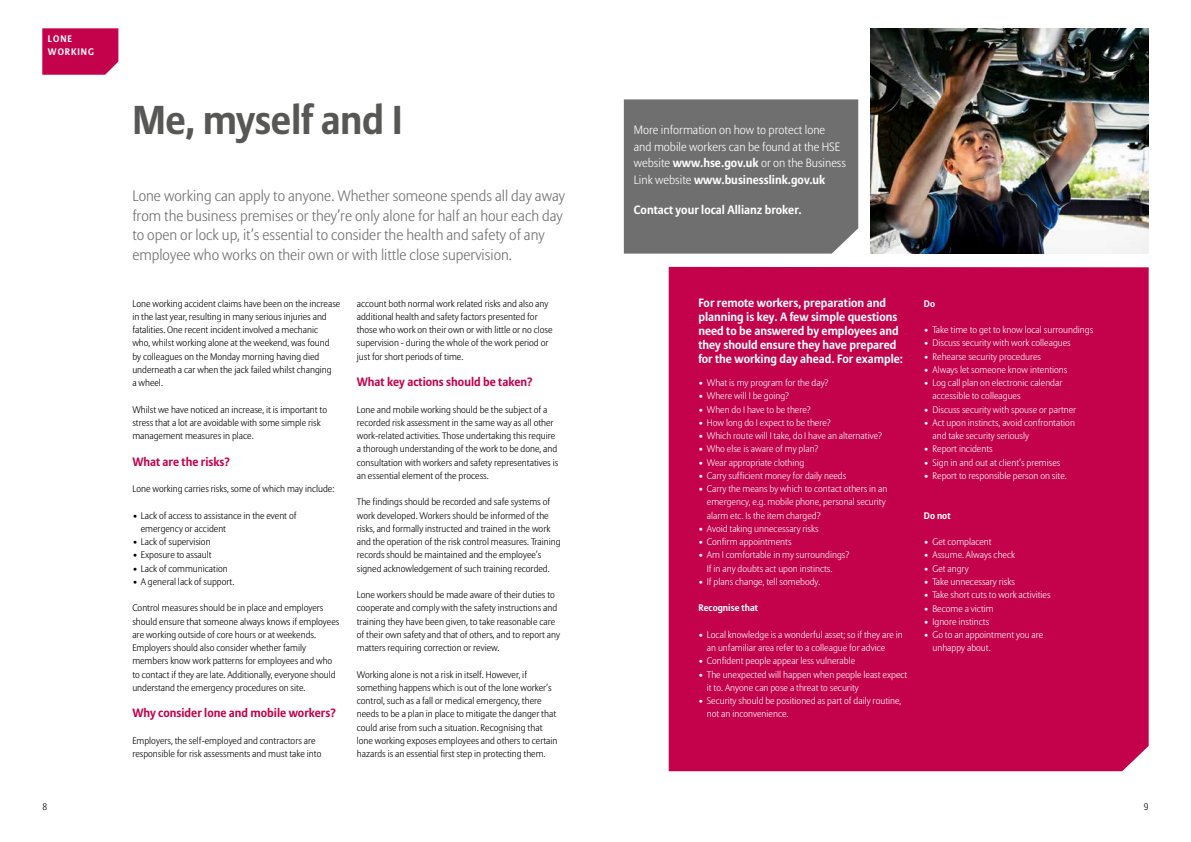
<style>
.page{position:relative;width:1191px;height:842px;background:#fff}
.page>*{position:absolute;margin:0;border:0;box-sizing:border-box;transform-origin:0 0}
.t1{font:700 40px "Allianz Sans";letter-spacing:-.01em;color:#575756}
.t2{font:300 15px/19.9px "Allianz Sans";color:#706f6f}
.t3{font:700 12px/14px "Allianz Sans";color:#fff}
.t4{font:300 12px/16.6px "Allianz Sans";color:#fff}
.t5{font:700 12px "Allianz Sans";color:#c4014b}
.t6{font:300 9.5px/13.3px "Allianz Sans";color:#000}
.t7{font:300 9.5px/13.3px "Allianz Sans";color:#fff}
.t8{font:700 9.5px "Allianz Sans";color:#fff}
.t9{font:700 9.5px/13.3px "Allianz Sans";letter-spacing:.1em;color:#fff}
.s1{font-weight:700}
</style>
<div class="page">
<div style="left:669px;top:267px;width:479px;height:504px;background:#c4014b"></div>
<svg style="left:42px;top:28px;width:76px;height:47px"></svg>
<div style="left:624px;top:99px;width:234px;height:155px;background:#706f6f"></div>
<img style="left:870px;top:28px;width:278px;height:226px">
<p class="t9" style="left:48px;top:32px;width:48px">LONE<br>WORKING</p>
<h1 class="t1" style="left:132px;top:95px;width:272px">Me, myself and I</h1>
<p class="t2" style="left:132px;top:186px;width:434px">Lone working can apply to anyone. Whether someone spends all day away from the business premises or they’re only alone for half an hour each day to open or lock up, it’s essential to consider the health and safety of any employee who works on their own or with little close supervision.</p>
<p class="t6" style="left:357px;top:297px;width:197px">account both normal work related risks and also any additional health and safety factors presented for those who work on their own or with little or no close supervision - during the whole of the work period or just for short periods of time.</p>
<p class="t5" style="left:357px;top:374px;width:177px">What key actions should be taken?</p>
<p class="t6" style="left:357px;top:403px;width:203px">Lone and mobile working should be the subject of a recorded risk assessment in the same way as all other work-related activities. Those undertaking this require a thorough understanding of the work to be done, and consultation with workers and safety representatives is an essential element of the process.</p>
<p class="t6" style="left:357px;top:496px;width:205px">The findings should be recorded and safe systems of work developed. Workers should be informed of the risks, and formally instructed and trained in the work and the operation of the risk control measures. Training records should be maintained and the employee’s signed acknowledgement of such training recorded.</p>
<p class="t6" style="left:357px;top:589px;width:205px">Lone workers should be made aware of their duties to cooperate and comply with the safety instructions and training they have been given, to take reasonable care of their own safety and that of others, and to report any matters requiring correction or review.</p>
<p class="t6" style="left:357px;top:668px;width:202px">Working alone is not a risk in itself. However, if something happens which is out of the lone worker’s control, such as a fall or medical emergency, there needs to be a plan in place to mitigate the danger that could arise from such a situation. Recognising that lone working exposes employees and others to certain hazards is an essential first step in protecting them.</p>
<p class="t6" style="left:132px;top:297px;width:210px">Lone working accident claims have been on the increase in the last year, resulting in many serious injuries and fatalities. One recent incident involved a mechanic<br>who, whilst working alone at the weekend, was found by colleagues on the Monday morning having died underneath a car when the jack failed whilst changing<br>a wheel.</p>
<p class="t6" style="left:132px;top:403px;width:196px">Whilst we have noticed an increase, it is important to stress that a lot are avoidable with some simple risk management measures in place.</p>
<p class="t5" style="left:132px;top:454px;width:99px">What are the risks?</p>
<p class="t6" style="left:132px;top:483px;width:203px">Lone working carries risks, some of which may include:</p>
<p class="t6" style="left:141px;top:509px;width:157px;text-indent:-9px"><span class="s1">•</span> Lack of access to assistance in the event of emergency or accident</p>
<p class="t6" style="left:132px;top:536px;width:80px"><span class="s1">•</span> Lack of supervision</p>
<p class="t6" style="left:132px;top:549px;width:81px"><span class="s1">•</span> Exposure to assault</p>
<p class="t6" style="left:132px;top:562px;width:97px"><span class="s1">•</span> Lack of communication</p>
<p class="t6" style="left:132px;top:575px;width:103px"><span class="s1">•</span> A general lack of support.</p>
<p class="t6" style="left:132px;top:602px;width:209px">Control measures should be in place and employers should ensure that someone always knows if employees are working outside of core hours or at weekends.<br>Employers should also consider whether family members know work patterns for employees and who to contact if they are late. Additionally, everyone should understand the emergency procedures on site.</p>
<p class="t5" style="left:132px;top:705px;width:205px">Why consider lone and mobile workers?</p>
<p class="t6" style="left:132px;top:734px;width:190px">Employers, the self-employed and contractors are responsible for risk assessments and must take into</p>
<p class="t4" style="left:634px;top:122px;width:214px">More information on how to protect lone and mobile workers can be found at the HSE website <span class="s1">www.hse.gov.uk</span> or on the Business Link website <span class="s1">www.businesslink.gov.uk</span></p>
<p class="t3" style="left:634px;top:203px;width:169px">Contact your local Allianz broker.</p>
<p class="t3" style="left:698px;top:296px;width:206px">For remote workers, preparation and planning is key. A few simple questions need to be answered by employees and they should ensure they have prepared for the working day ahead. For example:</p>
<p class="t7" style="left:698px;top:377px;width:132px">• What is my program for the day?</p>
<p class="t7" style="left:698px;top:390px;width:92px">• Where will I be going?</p>
<p class="t7" style="left:698px;top:403px;width:114px">• When do I have to be there?</p>
<p class="t7" style="left:698px;top:416px;width:134px">• How long do I expect to be there?</p>
<p class="t7" style="left:698px;top:430px;width:185px">• Which route will I take, do I have an alternative?</p>
<p class="t7" style="left:698px;top:443px;width:122px">• Who else is aware of my plan?</p>
<p class="t7" style="left:698px;top:456px;width:107px">• Wear appropriate clothing</p>
<p class="t7" style="left:698px;top:469px;width:149px">• Carry sufficient money for daily needs</p>
<p class="t7" style="left:707px;top:483px;width:182px;text-indent:-9px">• Carry the means by which to contact others in an emergency, e.g. mobile phone, personal security alarm etc. Is the item charged?</p>
<p class="t7" style="left:698px;top:522px;width:122px">• Avoid taking unnecessary risks</p>
<p class="t7" style="left:698px;top:536px;width:95px">• Confirm appointments</p>
<p class="t7" style="left:707px;top:549px;width:144px;text-indent:-9px">• Am I comfortable in my surroundings?<br>If in any doubts act upon instincts.</p>
<p class="t7" style="left:698px;top:575px;width:123px">• If plans change, tell somebody.</p>
<p class="t8" style="left:698px;top:602px;width:61px">Recognise that</p>
<p class="t7" style="left:707px;top:628px;width:197px;text-indent:-9px">• Local knowledge is a wonderful asset; so if they are in an unfamiliar area refer to a colleague for advice</p>
<p class="t7" style="left:698px;top:655px;width:158px">• Confident people appear less vulnerable</p>
<p class="t7" style="left:707px;top:668px;width:202px;text-indent:-9px">• The unexpected will happen when people least expect it to. Anyone can pose a threat to security</p>
<p class="t7" style="left:707px;top:695px;width:196px;text-indent:-9px">• Security should be positioned as part of daily routine, not an inconvenience.</p>
<p class="t8" style="left:924px;top:297px;width:13px">Do</p>
<p class="t7" style="left:924px;top:324px;width:171px">• Take time to get to know local surroundings</p>
<p class="t7" style="left:924px;top:337px;width:148px">• Discuss security with work colleagues</p>
<p class="t7" style="left:924px;top:350px;width:119px">• Rehearse security procedures</p>
<p class="t7" style="left:924px;top:363px;width:145px">• Always let someone know intentions</p>
<p class="t7" style="left:932px;top:377px;width:131px;text-indent:-9px">• Log call plan on electronic calendar accessible to colleagues</p>
<p class="t7" style="left:924px;top:403px;width:154px">• Discuss security with spouse or partner</p>
<p class="t7" style="left:932px;top:416px;width:144px;text-indent:-9px">• Act upon instincts, avoid confrontation and take security seriously</p>
<p class="t7" style="left:924px;top:443px;width:70px">• Report incidents</p>
<p class="t7" style="left:924px;top:456px;width:138px">• Sign in and out at client’s premises</p>
<p class="t7" style="left:924px;top:469px;width:144px">• Report to responsible person on site.</p>
<p class="t8" style="left:924px;top:509px;width:28px">Do not</p>
<p class="t7" style="left:924px;top:536px;width:69px">• Get complacent</p>
<p class="t7" style="left:924px;top:549px;width:93px">• Assume. Always check</p>
<p class="t7" style="left:924px;top:562px;width:46px">• Get angry</p>
<p class="t7" style="left:924px;top:575px;width:93px">• Take unnecessary risks</p>
<p class="t7" style="left:924px;top:589px;width:128px">• Take short cuts to work activities</p>
<p class="t7" style="left:924px;top:602px;width:71px">• Become a victim</p>
<p class="t7" style="left:924px;top:615px;width:67px">• Ignore instincts</p>
<p class="t7" style="left:932px;top:628px;width:112px;text-indent:-9px">• Go to an appointment you are unhappy about.</p>
<p class="t6" style="left:43px;top:801px;width:6px">8</p>
<p class="t6" style="left:1143px;top:801px;width:6px">9</p>
</div>
